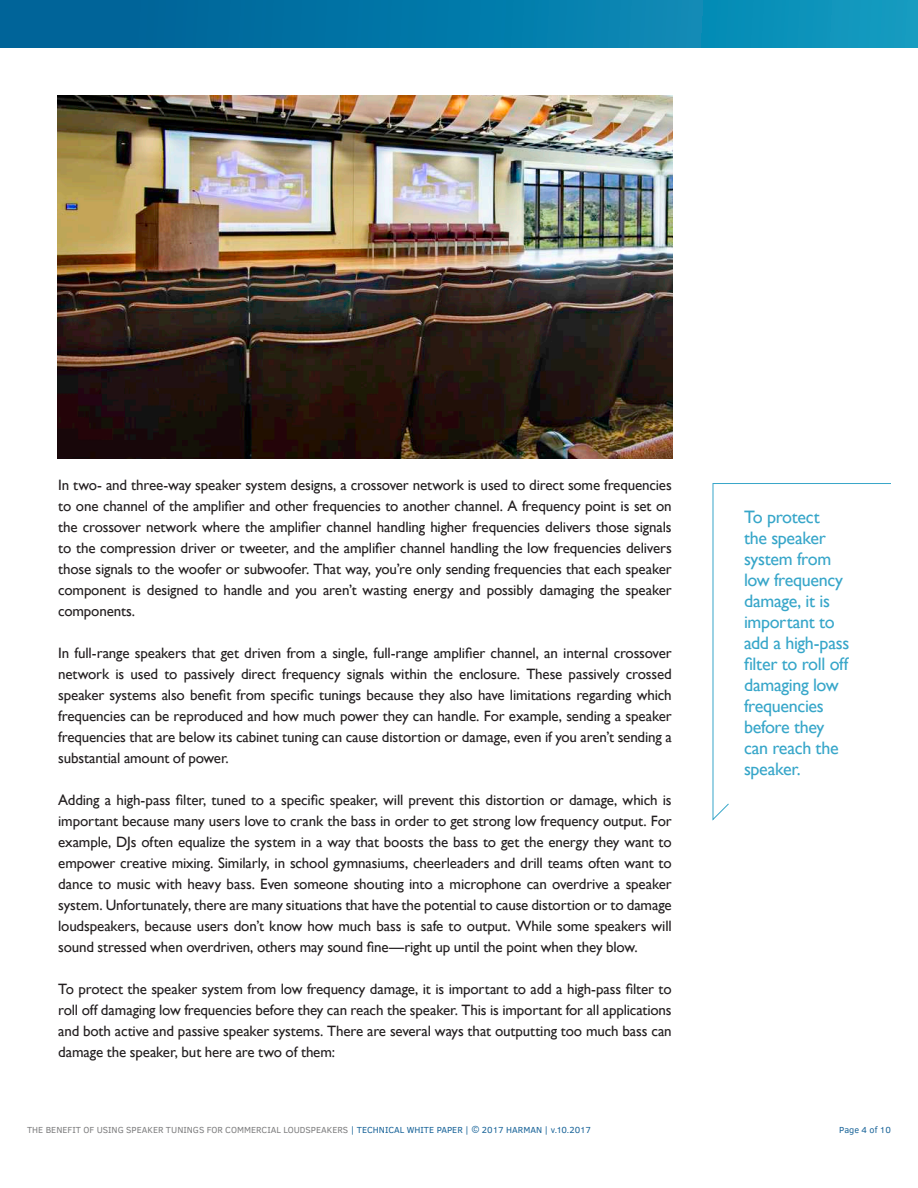
<style>
.page{position:relative;width:918px;height:1188px;background:#fff}
.page>*{position:absolute;margin:0;border:0;box-sizing:border-box;transform-origin:0 0}
.t1{font:18px/21px "Gill Sans";letter-spacing:-.02em;color:#37a6c9}
.t2{font:15px/21px "Gill Sans";letter-spacing:-.01em;color:#231f20;text-align:justify}
.t3{font:9px "Clear Sans";color:#7e7e7f}
.t4{font:9px "Clear Sans";color:#186398}
.s1{color:#186398}
</style>
<div class="page">
<div style="left:0;top:0;width:918px;height:48px;background:linear-gradient(to right,#005d94,#0f9ac0)"></div>
<img style="left:57px;top:96px;width:616px;height:363px">
<svg style="left:713px;top:483px;width:178px;height:337px"></svg>
<p class="t2" style="left:58px;top:475px;width:615px">In two- and three-way speaker system designs, a crossover network is used to direct some frequencies to one channel of the amplifier and other frequencies to another channel. A frequency point is set on the crossover network where the amplifier channel handling higher frequencies delivers those signals to the compression driver or tweeter, and the amplifier channel handling the low frequencies delivers those signals to the woofer or subwoofer. That way, you’re only sending frequencies that each speaker component is designed to handle and you aren’t wasting energy and possibly damaging the speaker components.</p>
<p class="t2" style="left:58px;top:643px;width:615px">In full-range speakers that get driven from a single, full-range amplifier channel, an internal crossover network is used to passively direct frequency signals within the enclosure. These passively crossed speaker systems also benefit from specific tunings because they also have limitations regarding which frequencies can be reproduced and how much power they can handle. For example, sending a speaker frequencies that are below its cabinet tuning can cause distortion or damage, even if you aren’t sending a substantial amount of power.</p>
<p class="t2" style="left:58px;top:790px;width:615px">Adding a high-pass filter, tuned to a specific speaker, will prevent this distortion or damage, which is important because many users love to crank the bass in order to get strong low frequency output. For example, DJs often equalize the system in a way that boosts the bass to get the energy they want to empower creative mixing. Similarly, in school gymnasiums, cheerleaders and drill teams often want to dance to music with heavy bass. Even someone shouting into a microphone can overdrive a speaker system. Unfortunately, there are many situations that have the potential to cause distortion or to damage loudspeakers, because users don’t know how much bass is safe to output. While some speakers will sound stressed when overdriven, others may sound fine—right up until the point when they blow.</p>
<p class="t2" style="left:58px;top:979px;width:615px">To protect the speaker system from low frequency damage, it is important to add a high-pass filter to roll off damaging low frequencies before they can reach the speaker. This is important for all applications and both active and passive speaker systems. There are several ways that outputting too much bass can damage the speaker, but here are two of them:</p>
<p class="t1" style="left:744px;top:506px;width:107px">To protect<br>the speaker system from low frequency damage, it is important to add a high-pass filter to roll off damaging low frequencies before they can reach the speaker.</p>
<p class="t3" style="left:27px;top:1127px;width:565px">THE BENEFIT OF USING SPEAKER TUNINGS FOR COMMERCIAL LOUDSPEAKERS <span class="s1">| TECHNICAL WHITE PAPER | © 2017 HARMAN | v.10.2017</span></p>
<p class="t4" style="left:839px;top:1127px;width:53px">Page 4 of 10</p>
</div>
